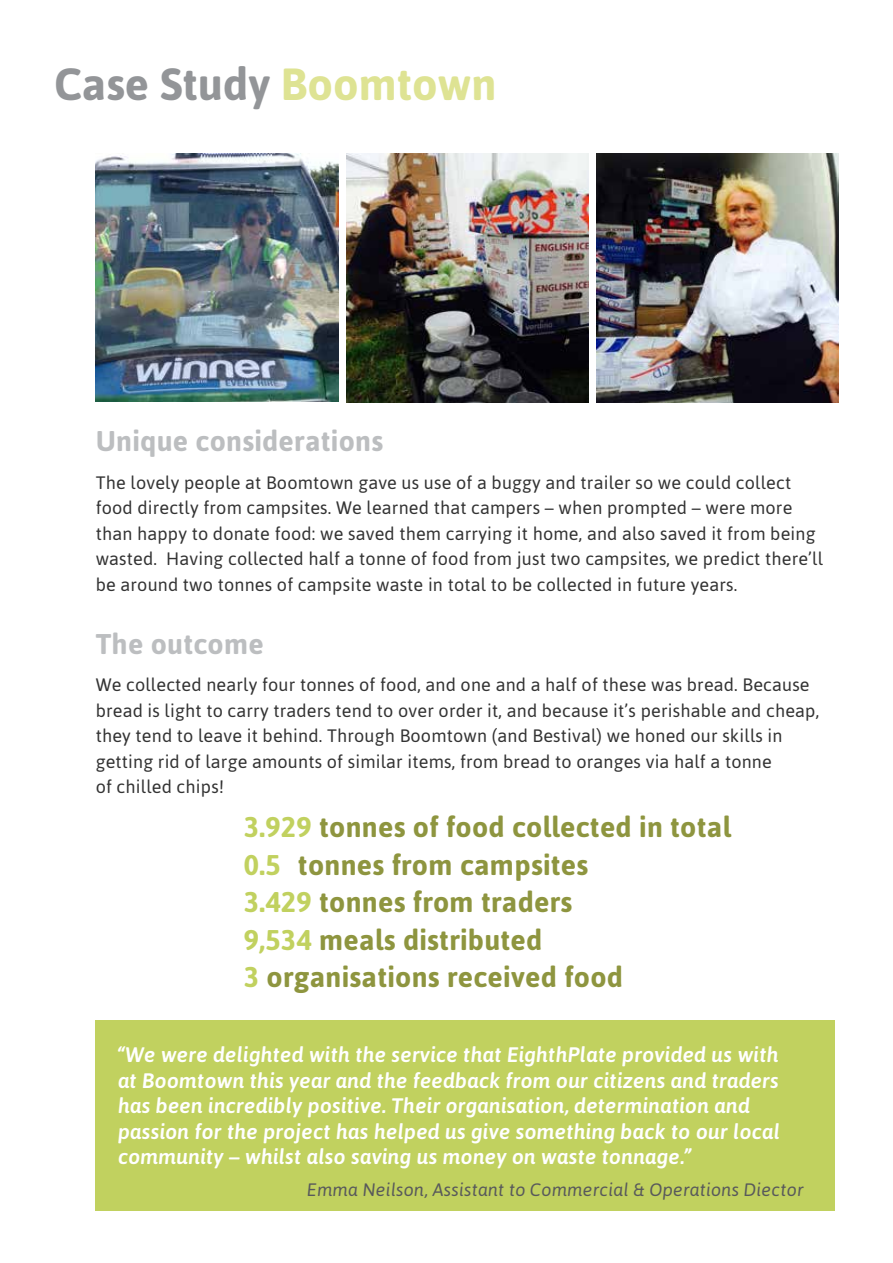
<style>
.page{position:relative;width:893px;height:1263px;background:#fff}
.page>*{position:absolute;margin:0;border:0;box-sizing:border-box;transform-origin:0 0}
.t1{font:700 45px "Asap";color:#939598}
.t2{font:700 28.5px/37.5px "Asap";letter-spacing:.01em;color:#8e953f}
.t3{font:700 28.5px "Asap";letter-spacing:.01em;color:#bcbec0}
.t4{font:italic 500 21px/25.5px "Asap";letter-spacing:.01em;color:#fff}
.t5{font:18px/25.5px "Asap";letter-spacing:.01em;color:#333}
.t6{font:italic 18px "Asap";letter-spacing:.01em;color:#58595b}
.s1{color:#dee393}
.s2{color:#c1d15f}
</style>
<div class="page">
<div style="left:96px;top:1020px;width:739px;height:191px;background:#c1d15f"></div>
<img style="left:96px;top:153px;width:242px;height:249px">
<img style="left:346px;top:153px;width:243px;height:250px">
<img style="left:596px;top:153px;width:243px;height:250px">
<h1 class="t1" style="left:54px;top:54px;width:444px">Case Study <span class="s1">Boomtown</span></h1>
<h2 class="t3" style="left:96px;top:422px;width:289px">Unique considerations</h2>
<p class="t5" style="left:96px;top:469px;width:729px">The lovely people at Boomtown gave us use of a buggy and trailer so we could collect food directly from campsites. We learned that campers – when prompted – were more than happy to donate food: we saved them carrying it home, and also saved it from being wasted. Having collected half a tonne of food from just two campsites, we predict there’ll be around two tonnes of campsite waste in total to be collected in future years.</p>
<h2 class="t3" style="left:96px;top:625px;width:170px">The outcome</h2>
<p class="t5" style="left:96px;top:672px;width:725px">We collected nearly four tonnes of food, and one and a half of these was bread. Because bread is light to carry traders tend to over order it, and because it’s perishable and cheap, they tend to leave it behind. Through Boomtown (and Bestival) we honed our skills in getting rid of large amounts of similar items, from bread to oranges via half a tonne<br>of chilled chips!</p>
<h2 class="t2" style="left:244px;top:807px;width:489px"><span class="s2">3.929</span> tonnes of food collected in total<br><span class="s2">0.5</span> tonnes from campsites<br><span class="s2">3.429</span> tonnes from traders<br><span class="s2">9,534</span> meals distributed<br><span class="s2">3</span> organisations received food</h2>
<p class="t4" style="left:118px;top:1041px;width:664px">“We were delighted with the service that EighthPlate provided us with at Boomtown this year and the feedback from our citizens and traders has been incredibly positive. Their organisation, determination and passion for the project has helped us give something back to our local community – whilst also saving us money on waste tonnage.”</p>
<p class="t6" style="left:307px;top:1177px;width:498px">Emma Neilson, Assistant to Commercial &amp; Operations Diector</p>
</div>
